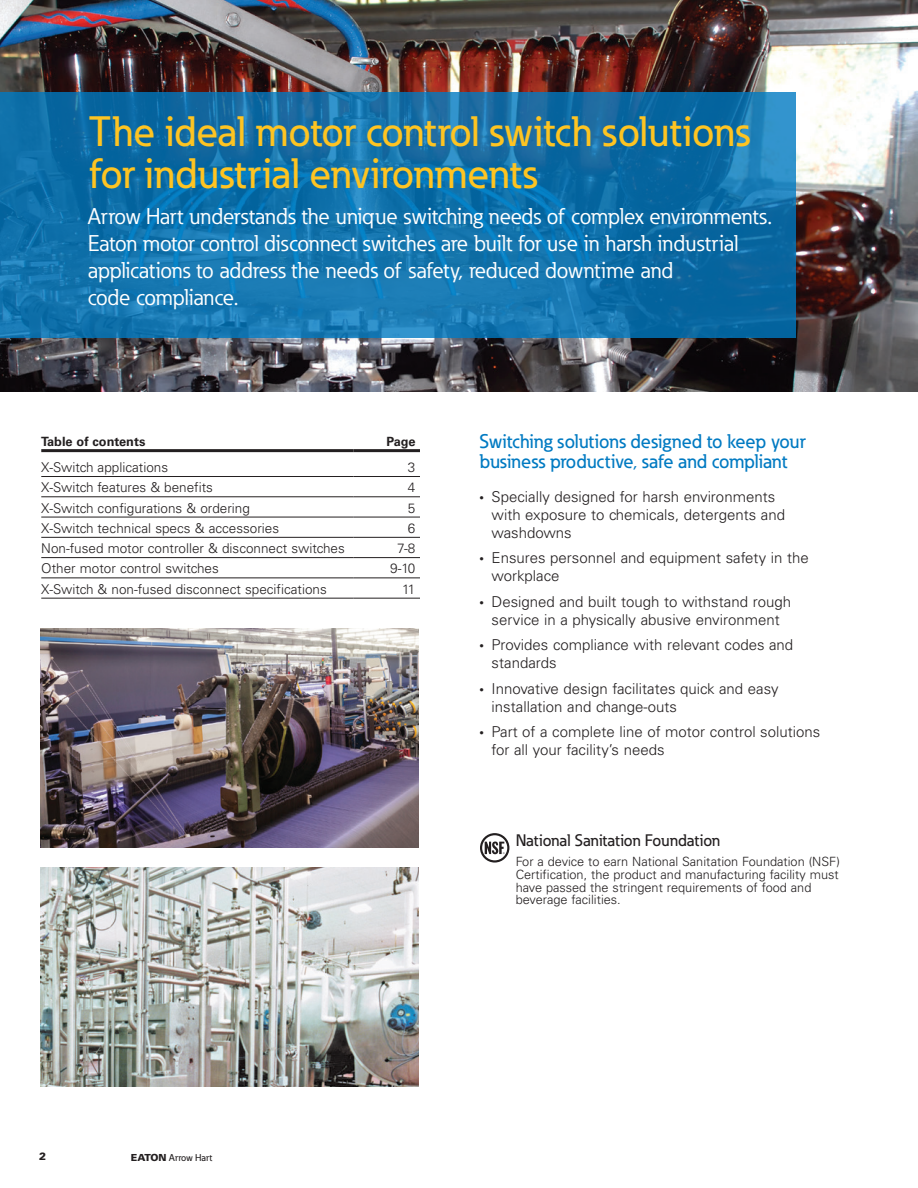
<style>
.page{position:relative;width:918px;height:1188px;background:#fff}
.page>*{position:absolute;margin:0;border:0;box-sizing:border-box;transform-origin:0 0}
.t1{font:500 42px/42px "Eaton";color:#fec422}
.t2{font:22.5px/27px "Eaton";color:#fff}
.t3{font:500 19.5px/19.5px "Eaton";color:#007ac2}
.t4{font:500 16.5px "Eaton";color:#231f20}
.t5{font:300 15px/18px "Univers LT Std";color:#231f20}
.t6{font:300 13.5px "Univers LT Std";color:#231f20}
.t7{font:300 12.75px/12.8px "Univers LT Std";color:#231f20}
.t8{font:700 12.75px "Univers LT Std";color:#231f20}
.t9{font:900 10.5px "Univers LT Std";color:#231f20}
.t10{font:500 9.75px "Eaton";letter-spacing:.01em;color:#231f20}
.s1{font-size:9px}
.s2{font-family:"Univers LT Std";font-weight:900}
</style>
<div class="page">
<img style="left:0;top:0;width:918px;height:392px">
<svg style="left:481px;top:834px;width:27px;height:27px"></svg>
<div style="left:480px;top:833px;width:29px;height:30px;border:2px solid #231f20;border-radius:50%"></div>
<svg style="left:485px;top:842px;width:20px;height:12px"></svg>
<hr style="left:41px;top:476px;width:312px;height:1px;background:#231f20">
<hr style="left:353px;top:476px;width:67px;height:1px;background:#231f20">
<hr style="left:41px;top:497px;width:312px;height:1px;background:#231f20">
<hr style="left:353px;top:497px;width:67px;height:1px;background:#231f20">
<hr style="left:41px;top:517px;width:312px;height:1px;background:#231f20">
<hr style="left:353px;top:517px;width:67px;height:1px;background:#231f20">
<hr style="left:41px;top:537px;width:312px;height:1px;background:#231f20">
<hr style="left:353px;top:537px;width:67px;height:1px;background:#231f20">
<hr style="left:41px;top:578px;width:312px;height:1px;background:#231f20">
<hr style="left:353px;top:578px;width:67px;height:1px;background:#231f20">
<hr style="left:41px;top:598px;width:312px;height:1px;background:#231f20">
<hr style="left:353px;top:598px;width:67px;height:1px;background:#231f20">
<hr style="left:41px;top:557px;width:312px;height:1px;background:#231f20">
<hr style="left:353px;top:557px;width:67px;height:1px;background:#231f20">
<hr style="left:41px;top:449px;width:312px;height:3px;background:#231f20">
<hr style="left:353px;top:449px;width:67px;height:3px;background:#231f20">
<img style="left:40px;top:868px;width:378px;height:219px">
<img style="left:40px;top:628px;width:378px;height:219px">
<svg style="left:0;top:92px;width:796px;height:246px;background:#1171ab"></svg>
<h1 class="t1" style="left:89px;top:110px;width:662px">The ideal motor control switch solutions for industrial environments</h1>
<p class="t2" style="left:88px;top:203px;width:686px">Arrow Hart understands the unique switching needs of complex environments.<br>Eaton motor control disconnect switches are built for use in harsh industrial applications to address the needs of safety, reduced downtime and<br>code compliance.</p>
<p class="t8" style="left:41px;top:434px;width:106px">Table of contents</p>
<p class="t8" style="left:387px;top:434px;width:30px">Page</p>
<p class="t6" style="left:41px;top:459px;width:128px">X-Switch applications</p>
<p class="t6" style="left:408px;top:459px;width:9px">3</p>
<p class="t6" style="left:41px;top:479px;width:173px">X-Switch features &amp; benefits</p>
<p class="t6" style="left:408px;top:479px;width:9px">4</p>
<p class="t6" style="left:41px;top:500px;width:210px">X-Switch configurations &amp; ordering</p>
<p class="t6" style="left:408px;top:500px;width:9px">5</p>
<p class="t6" style="left:41px;top:520px;width:239px">X-Switch technical specs &amp; accessories</p>
<p class="t6" style="left:408px;top:520px;width:9px">6</p>
<p class="t6" style="left:41px;top:540px;width:305px">Non-fused motor controller &amp; disconnect switches</p>
<p class="t6" style="left:397px;top:540px;width:20px">7-8</p>
<p class="t6" style="left:41px;top:560px;width:179px">Other motor control switches</p>
<p class="t6" style="left:390px;top:560px;width:27px">9-10</p>
<p class="t6" style="left:41px;top:581px;width:287px">X-Switch &amp; non-fused disconnect specifications</p>
<p class="t6" style="left:402px;top:581px;width:15px">11</p>
<h3 class="t3" style="left:480px;top:432px;width:328px">Switching solutions designed to keep your business productive, safe and compliant</h3>
<p class="t5" style="left:492px;top:487px;width:295px;text-indent:-12px"><span class="s1">•</span> Specially designed for harsh environments with exposure to chemicals, detergents and washdowns</p>
<p class="t5" style="left:492px;top:549px;width:319px;text-indent:-12px"><span class="s1">•</span> Ensures personnel and equipment safety in the workplace</p>
<p class="t5" style="left:480px;top:592px;width:313px;text-align:center"><span class="s1">•</span> Designed and built tough to withstand rough service in a physically abusive environment</p>
<p class="t5" style="left:492px;top:636px;width:303px;text-indent:-12px"><span class="s1">•</span> Provides compliance with relevant codes and standards</p>
<p class="t5" style="left:492px;top:679px;width:289px;text-indent:-12px"><span class="s1">•</span> Innovative design facilitates quick and easy installation and change-outs</p>
<p class="t5" style="left:492px;top:723px;width:330px;text-indent:-12px"><span class="s1">•</span> Part of a complete line of motor control solutions for all your facility’s needs</p>
<p class="t4" style="left:516px;top:830px;width:206px">National Sanitation Foundation</p>
<p class="t7" style="left:516px;top:855px;width:326px">For a device to earn National Sanitation Foundation (NSF)<br>Certification, the product and manufacturing facility must have passed the stringent requirements of food and beverage facilities.</p>
<p class="t9" style="left:39px;top:1150px;width:9px">2</p>
<p class="t10" style="left:131px;top:1151px;width:83px"><span class="s2">EATON</span> Arrow Hart</p>
</div>
